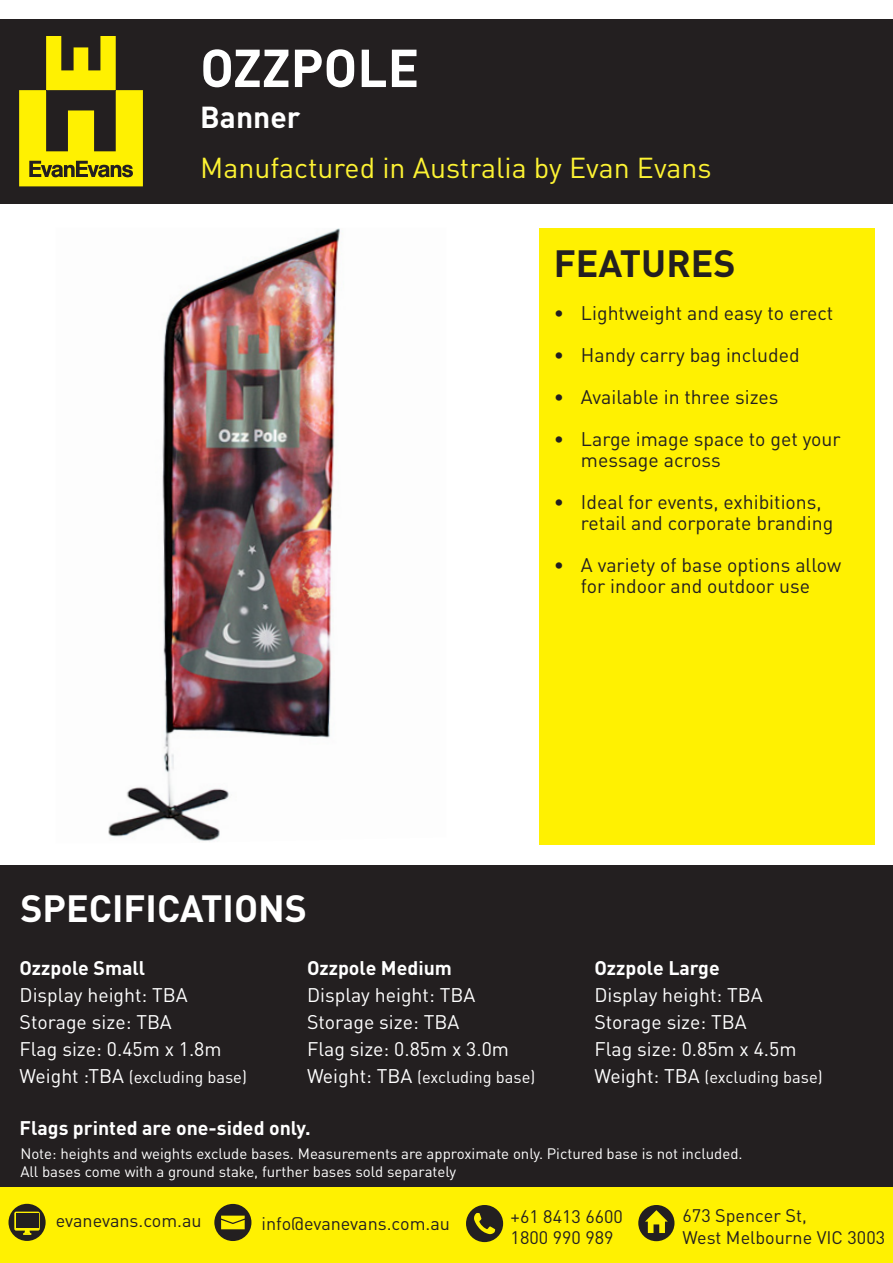
<style>
.page{position:relative;width:893px;height:1263px;background:#fff}
.page>*{position:absolute;margin:0;border:0;box-sizing:border-box;transform-origin:0 0}
.product_name{font:700 52.5px "DINOT";color:#fff}
.t1{font:700 37.5px "DINOT";color:#fff}
.product_information{font:700 37.5px "DINOT";color:#231f20}
.product_name-2{font:700 30px "DINOT";color:#fff}
.product_information-2{font:28.5px "DINOT";color:#fdf333}
.t2{font:19.5px/21px "DINOT";color:#231f20}
.t3{font:19.5px "DINOT";color:#fff}
.t4{font:700 19.5px "DINOT";color:#fff}
.t5{font:18px/21.6px "DINOT";color:#231f20}
.t6{font:16.5px "DINOT";color:#fff}
.t7{font:15px "DINOT";color:#fff}
.s1{font-size:19.5px}
</style>
<div class="page">
<div style="left:0;top:1186px;width:893px;height:77px;background:#fff101"></div>
<div style="left:0;top:865px;width:893px;height:321px;background:#231f20"></div>
<div style="left:0;top:19px;width:893px;height:185px;background:#231f20"></div>
<div style="left:539px;top:228px;width:335px;height:616px;background:#fff101"></div>
<svg style="left:214px;top:1204px;width:37px;height:37px"></svg>
<svg style="left:466px;top:1205px;width:37px;height:37px"></svg>
<svg style="left:9px;top:1204px;width:37px;height:37px"></svg>
<svg style="left:638px;top:1205px;width:36px;height:36px"></svg>
<svg style="left:19px;top:36px;width:124px;height:150px"></svg>
<img style="left:108px;top:228px;width:232px;height:613px">
<p class="product_name" style="left:200px;top:34px;width:221px">OZZPOLE</p>
<p class="product_name-2" style="left:200px;top:97px;width:102px">Banner</p>
<p class="product_information-2" style="left:200px;top:150px;width:513px">Manufactured in Australia by Evan Evans</p>
<p class="product_information" style="left:554px;top:239px;width:183px">FEATURES</p>
<p class="t2" style="left:554px;top:302px;width:281px">• Lightweight and easy to erect</p>
<p class="t2" style="left:554px;top:344px;width:247px">• Handy carry bag included</p>
<p class="t2" style="left:554px;top:386px;width:226px">• Available in three sizes</p>
<p class="t2" style="left:581px;top:428px;width:261px;text-indent:-27px">• Large image space to get your message across</p>
<p class="t2" style="left:581px;top:491px;width:254px;text-indent:-27px">• Ideal for events, exhibitions, retail and corporate branding</p>
<p class="t2" style="left:554px;top:554px;width:289px;text-align:center">• A variety of base options allow for indoor and outdoor use</p>
<p class="t1" style="left:20px;top:884px;width:288px">SPECIFICATIONS</p>
<p class="t4" style="left:20px;top:955px;width:127px">Ozzpole Small</p>
<p class="t3" style="left:20px;top:982px;width:170px">Display height: TBA</p>
<p class="t3" style="left:20px;top:1009px;width:154px">Storage size: TBA</p>
<p class="t3" style="left:20px;top:1036px;width:204px">Flag size: 0.45m x 1.8m</p>
<p class="t6" style="left:20px;top:1066px;width:229px"><span class="s1">Weight :TBA</span> (excluding base)</p>
<p class="t4" style="left:307px;top:955px;width:146px">Ozzpole Medium</p>
<p class="t3" style="left:307px;top:982px;width:170px">Display height: TBA</p>
<p class="t3" style="left:307px;top:1009px;width:154px">Storage size: TBA</p>
<p class="t3" style="left:307px;top:1036px;width:204px">Flag size: 0.85m x 3.0m</p>
<p class="t6" style="left:307px;top:1066px;width:230px"><span class="s1">Weight: TBA</span> (excluding base)</p>
<p class="t4" style="left:20px;top:1115px;width:293px">Flags printed are one-sided only.</p>
<p class="t4" style="left:594px;top:955px;width:127px">Ozzpole Large</p>
<p class="t3" style="left:594px;top:982px;width:170px">Display height: TBA</p>
<p class="t3" style="left:594px;top:1009px;width:154px">Storage size: TBA</p>
<p class="t3" style="left:594px;top:1036px;width:204px">Flag size: 0.85m x 4.5m</p>
<p class="t6" style="left:594px;top:1066px;width:230px"><span class="s1">Weight: TBA</span> (excluding base)</p>
<p class="t7" style="left:20px;top:1144px;width:724px">Note: heights and weights exclude bases. Measurements are approximate only. Pictured base is not included.</p>
<p class="t7" style="left:20px;top:1162px;width:437px">All bases come with a ground stake, further bases sold separately</p>
<p class="t5" style="left:56px;top:1209px;width:147px">evanevans.com.au</p>
<p class="t5" style="left:262px;top:1212px;width:190px">info@evanevans.com.au</p>
<p class="t5" style="left:511px;top:1205px;width:114px">+61 8413 6600</p>
<p class="t5" style="left:511px;top:1227px;width:104px">1800 990 989</p>
<p class="t5" style="left:683px;top:1205px;width:204px">673 Spencer St,<br>West Melbourne VIC 3003</p>
</div>
